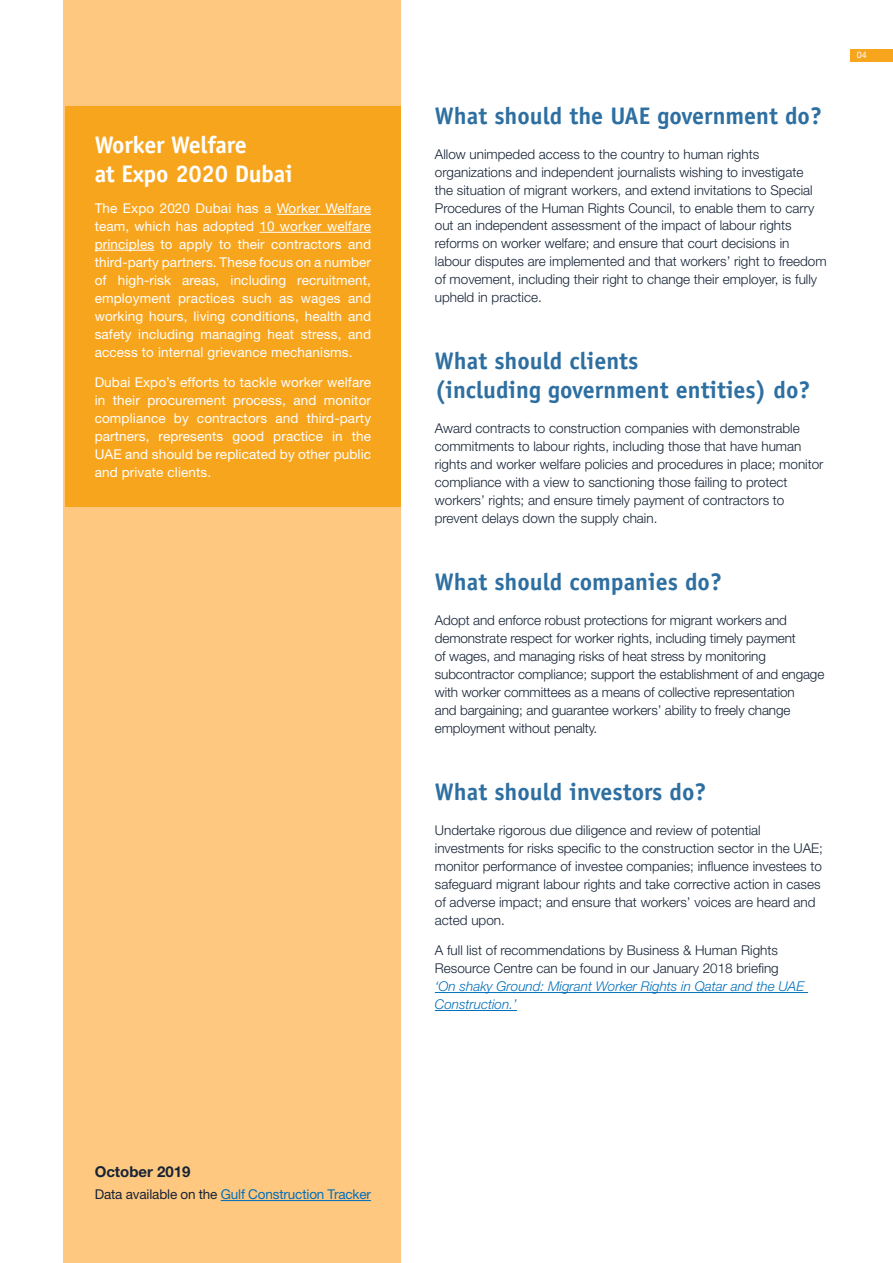
<style>
.page{position:relative;width:893px;height:1263px;background:#fff}
.page>*{position:absolute;margin:0;border:0;box-sizing:border-box;transform-origin:0 0}
.t1{font:700 24px/28.8px "Officina Sans Std";color:#2e6fa1}
.t2{font:700 24px/28.8px "Officina Sans Std";letter-spacing:-.01em;color:#fff}
.t3{font:700 15px "Helvetica Neue LT Std";color:#162336}
.t4{font:300 13.5px/18px "Helvetica Neue LT Std";color:#162336}
.t5{font:13.5px/18px "Helvetica Neue LT Std";letter-spacing:.01em;color:#fff;text-align:justify}
.t6{font:italic 300 13.5px/18px "Helvetica Neue LT Std";color:#006fba}
.t7{font:13.5px "Helvetica Neue LT Std";letter-spacing:-.01em;color:#006fba}
.t8{font:9px "Helvetica Neue LT Std";color:#fff}
.s1{color:#162336}
</style>
<div class="page">
<div style="left:64px;top:0;width:337px;height:1263px;background:#ffc880"></div>
<hr style="left:435px;top:992px;width:373px;height:1px;background:#006fba">
<hr style="left:435px;top:1010px;width:82px;height:1px;background:#006fba">
<div style="left:65px;top:106px;width:336px;height:401px;background:#f8a51e"></div>
<hr style="left:277px;top:214px;width:94px;height:1px;background:#fff">
<hr style="left:259px;top:232px;width:112px;height:1px;background:#fff">
<hr style="left:95px;top:250px;width:59px;height:1px;background:#fff">
<hr style="left:221px;top:1200px;width:150px;height:1px;background:#006fba">
<div style="left:850px;top:49px;width:43px;height:13px;background:#f8a51e"></div>
<h1 class="t2" style="left:95px;top:131px;width:200px">Worker Welfare<br>at Expo 2020 Dubai</h1>
<p class="t5" style="left:95px;top:199px;width:278px">The Expo 2020 Dubai has a Worker Welfare team, which has adopted 10 worker welfare principles to apply to their contractors and third-party partners. These focus on a number of high-risk areas, including recruitment, employment practices such as wages and working hours, living conditions, health and safety including managing heat stress, and access to internal grievance mechanisms.</p>
<p class="t5" style="left:95px;top:373px;width:278px">Dubai Expo’s efforts to tackle worker welfare in their procurement process, and monitor compliance by contractors and third-party partners, represents good practice in the UAE and should be replicated by other public and private clients.</p>
<p class="t3" style="left:95px;top:1162px;width:97px">October 2019</p>
<p class="t7" style="left:95px;top:1186px;width:278px"><span class="s1">Data available on the</span> Gulf Construction Tracker</p>
<h1 class="t1" style="left:435px;top:101px;width:389px">What should the UAE government do?</h1>
<p class="t4" style="left:435px;top:145px;width:393px">Allow unimpeded access to the country to human rights organizations and independent journalists wishing to investigate<br>the situation of migrant workers, and extend invitations to Special Procedures of the Human Rights Council, to enable them to carry out an independent assessment of the impact of labour rights reforms on worker welfare; and ensure that court decisions in labour disputes are implemented and that workers’ right to freedom of movement, including their right to change their employer, is fully upheld in practice.</p>
<h1 class="t1" style="left:435px;top:347px;width:377px">What should clients<br>(including government entities) do?</h1>
<p class="t4" style="left:435px;top:419px;width:390px">Award contracts to construction companies with demonstrable commitments to labour rights, including those that have human rights and worker welfare policies and procedures in place; monitor compliance with a view to sanctioning those failing to protect workers’ rights; and ensure timely payment of contractors to prevent delays down the supply chain.</p>
<h1 class="t1" style="left:435px;top:567px;width:289px">What should companies do?</h1>
<p class="t4" style="left:435px;top:611px;width:391px">Adopt and enforce robust protections for migrant workers and demonstrate respect for worker rights, including timely payment<br>of wages, and managing risks of heat stress by monitoring subcontractor compliance; support the establishment of and engage with worker committees as a means of collective representation<br>and bargaining; and guarantee workers’ ability to freely change employment without penalty.</p>
<h1 class="t1" style="left:435px;top:777px;width:273px">What should investors do?</h1>
<p class="t4" style="left:435px;top:821px;width:390px">Undertake rigorous due diligence and review of potential investments for risks specific to the construction sector in the UAE; monitor performance of investee companies; influence investees to safeguard migrant labour rights and take corrective action in cases of adverse impact; and ensure that workers’ voices are heard and acted upon.</p>
<p class="t4" style="left:435px;top:941px;width:345px">A full list of recommendations by Business &amp; Human Rights<br>Resource Centre can be found in our January 2018 briefing</p>
<p class="t6" style="left:435px;top:977px;width:371px">‘On shaky Ground: Migrant Worker Rights in Qatar and the UAE<br>Construction.’</p>
<p class="t8" style="left:857px;top:50px;width:12px">04</p>
</div>
